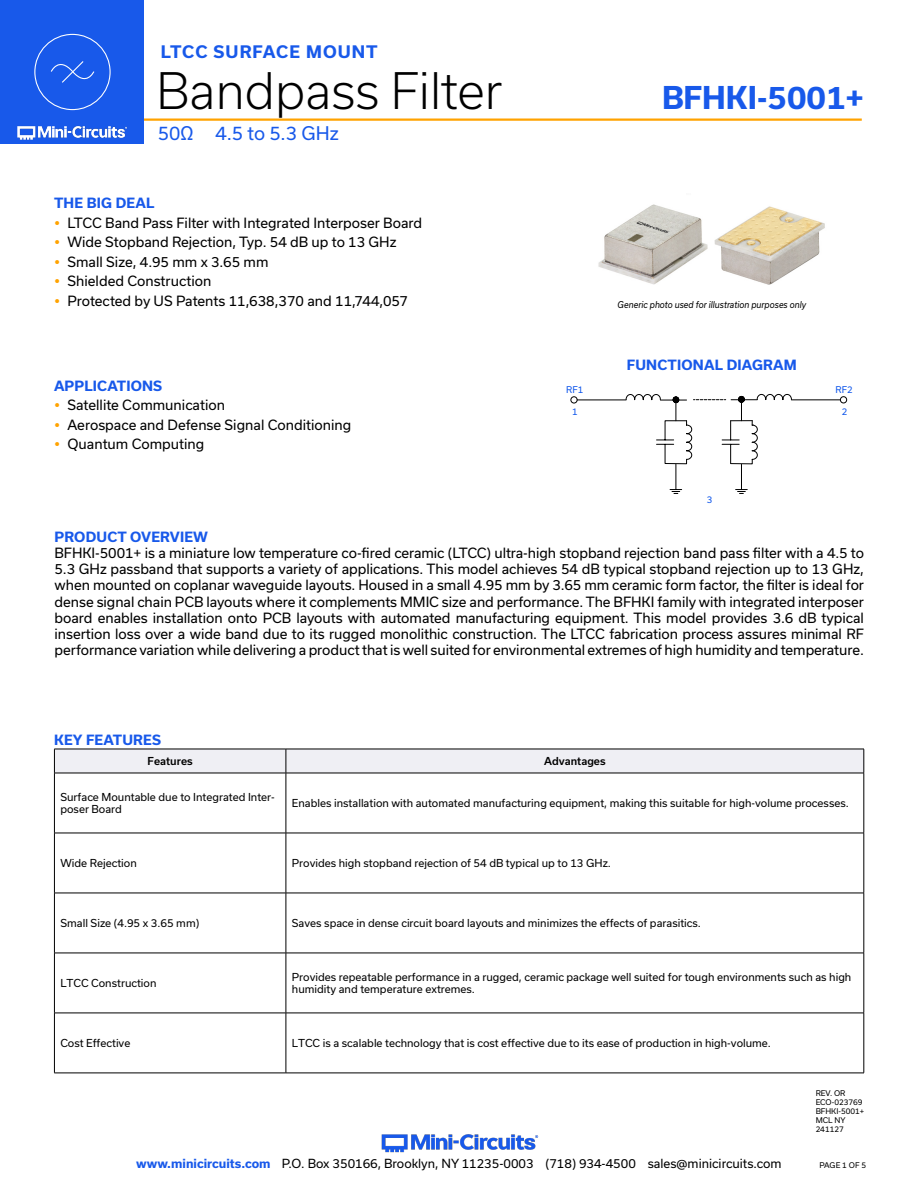
<style>
.page{position:relative;width:918px;height:1188px;background:#fff}
.page>*{position:absolute;margin:0;border:0;box-sizing:border-box;transform-origin:0 0}
.t1{font:300 48px "Usual";color:#000}
.t2{font:700 30px "Usual";color:#1859ea}
.t3{font:18px "Usual";color:#1859ea}
.t4{font:700 16.5px "Usual";letter-spacing:.065em;color:#1859ea}
.Regular_Copy{font:13.5px/16.2px "Usual";color:#000;text-align:justify}
.Blue_Headers{font:700 13.5px "Usual";letter-spacing:.015em;color:#1859ea}
.t5{font:12px "Usual";color:#000}
.Table_Body_Left_Justified{font:10.5px/12.6px "Usual";color:#000}
.Table_Header_Center{font:500 10.5px "Usual";color:#000}
.Generic_photo_disclaimer{font:italic 9px "Usual";color:#000;scale:.9 1}
.t6{font:8.85px "Usual";color:#1057eb}
.Revision{font:7.5px "Usual";color:#000}
.s1{font-weight:700;color:#1859ea}
</style>
<div class="page">
<img style="left:381px;top:1134px;width:158px;height:19px">
<hr style="left:129px;top:118px;width:733px;height:3px;background:#ffa300">
<div style="left:0;top:0;width:144px;height:144px;background:#1859ea"></div>
<img style="left:17px;top:120px;width:128px;height:20px">
<img style="left:598px;top:204px;width:227px;height:81px">
<svg style="left:54px;top:749px;width:811px;height:24px"></svg>
<hr style="left:54px;top:773px;width:232px;height:1px;background:#000">
<hr style="left:54px;top:773px;width:1px;height:60px;background:#000">
<hr style="left:286px;top:773px;width:578px;height:1px;background:#000">
<hr style="left:286px;top:773px;width:1px;height:60px;background:#000">
<hr style="left:864px;top:773px;width:1px;height:60px;background:#000">
<hr style="left:54px;top:833px;width:232px;height:1px;background:#000">
<hr style="left:54px;top:833px;width:1px;height:60px;background:#000">
<hr style="left:286px;top:833px;width:578px;height:1px;background:#000">
<hr style="left:286px;top:833px;width:1px;height:60px;background:#000">
<hr style="left:864px;top:833px;width:1px;height:60px;background:#000">
<hr style="left:54px;top:893px;width:232px;height:1px;background:#000">
<hr style="left:54px;top:893px;width:1px;height:60px;background:#000">
<hr style="left:286px;top:893px;width:578px;height:1px;background:#000">
<hr style="left:286px;top:893px;width:1px;height:60px;background:#000">
<hr style="left:864px;top:893px;width:1px;height:60px;background:#000">
<hr style="left:54px;top:953px;width:232px;height:1px;background:#000">
<hr style="left:54px;top:953px;width:1px;height:60px;background:#000">
<hr style="left:286px;top:953px;width:578px;height:1px;background:#000">
<hr style="left:286px;top:953px;width:1px;height:60px;background:#000">
<hr style="left:864px;top:953px;width:1px;height:60px;background:#000">
<hr style="left:54px;top:1013px;width:232px;height:1px;background:#000">
<hr style="left:54px;top:1013px;width:1px;height:60px;background:#000">
<hr style="left:286px;top:1013px;width:578px;height:1px;background:#000">
<hr style="left:286px;top:1013px;width:1px;height:60px;background:#000">
<hr style="left:864px;top:1013px;width:1px;height:60px;background:#000">
<hr style="left:54px;top:1073px;width:232px;height:1px;background:#000">
<hr style="left:286px;top:1073px;width:578px;height:1px;background:#000">
<div style="left:571px;top:396px;width:7px;height:7px;border:1px solid #000;border-radius:50%"></div>
<hr style="left:577px;top:400px;width:49px;height:1px;background:#000">
<div style="left:840px;top:396px;width:7px;height:7px;border:1px solid #000;border-radius:50%"></div>
<hr style="left:791px;top:399px;width:49px;height:1px;background:#000">
<svg style="left:625px;top:393px;width:167px;height:101px"></svg>
<div style="left:738px;top:396px;width:7px;height:7px;background:#000;border-radius:50%"></div>
<div style="left:34px;top:34px;width:77px;height:76px;border:1px solid #fff;border-radius:50%"></div>
<svg style="left:50px;top:61px;width:45px;height:22px"></svg>
<p class="t4" style="left:161px;top:42px;width:218px">LTCC SURFACE MOUNT</p>
<h1 class="t1" style="left:156px;top:63px;width:348px">Bandpass Filter</h1>
<h3 class="t3" style="left:158px;top:123px;width:182px">50Ω 4.5 to 5.3 GHz</h3>
<p class="Blue_Headers" style="left:54px;top:195px;width:102px">THE BIG DEAL</p>
<p class="Regular_Copy" style="left:68px;top:214px;width:356px">LTCC Band Pass Filter with Integrated Interposer Board</p>
<p class="Regular_Copy" style="left:68px;top:234px;width:331px">Wide Stopband Rejection, Typ. 54 dB up to 13 GHz</p>
<p class="Regular_Copy" style="left:68px;top:253px;width:203px">Small Size, 4.95 mm x 3.65 mm</p>
<p class="Regular_Copy" style="left:68px;top:273px;width:145px">Shielded Construction</p>
<p class="Regular_Copy" style="left:68px;top:292px;width:342px">Protected by US Patents 11,638,370 and 11,744,057</p>
<p class="Blue_Headers" style="left:54px;top:378px;width:110px">APPLICATIONS</p>
<p class="Regular_Copy" style="left:68px;top:397px;width:159px">Satellite Communication</p>
<p class="Regular_Copy" style="left:68px;top:416px;width:285px">Aerospace and Defense Signal Conditioning</p>
<p class="Regular_Copy" style="left:68px;top:436px;width:138px">Quantum Computing</p>
<h2 class="t2" style="left:662px;top:80px;width:203px">BFHKI-5001+</h2>
<p class="Generic_photo_disclaimer" style="left:618px;top:299px;width:211px">Generic photo used for illustration purposes only</p>
<p class="Blue_Headers" style="left:627px;top:357px;width:171px">FUNCTIONAL DIAGRAM</p>
<p class="t6" style="left:566px;top:385px;width:19px">RF1</p>
<p class="t6" style="left:836px;top:385px;width:19px">RF2</p>
<p class="t6" style="left:572px;top:406px;width:7px">1</p>
<p class="t6" style="left:842px;top:406px;width:7px">2</p>
<p class="t6" style="left:707px;top:495px;width:7px">3</p>
<p class="Blue_Headers" style="left:55px;top:529px;width:155px">PRODUCT OVERVIEW</p>
<p class="Regular_Copy" style="left:55px;top:545px;width:811px">BFHKI-5001+ is a miniature low temperature co-fired ceramic (LTCC) ultra-high stopband rejection band pass filter with a 4.5 to 5.3 GHz passband that supports a variety of applications. This model achieves 54 dB typical stopband rejection up to 13 GHz, when mounted on coplanar waveguide layouts. Housed in a small 4.95 mm by 3.65 mm ceramic form factor, the filter is ideal for dense signal chain PCB layouts where it complements MMIC size and performance. The BFHKI family with integrated interposer board enables installation onto PCB layouts with automated manufacturing equipment. This model provides 3.6 dB typical insertion loss over a wide band due to its rugged monolithic construction. The LTCC fabrication process assures minimal RF performance variation while delivering a product that is well suited for environmental extremes of high humidity and temperature.</p>
<p class="Blue_Headers" style="left:54px;top:733px;width:108px">KEY FEATURES</p>
<p class="Table_Header_Center" style="left:148px;top:755px;width:47px">Features</p>
<p class="Table_Header_Center" style="left:544px;top:755px;width:63px">Advantages</p>
<p class="Table_Body_Left_Justified" style="left:60px;top:790px;width:216px">Surface Mountable due to Integrated Inter&shy;poser Board</p>
<p class="Table_Body_Left_Justified" style="left:292px;top:797px;width:558px">Enables installation with automated manufacturing equipment, making this suitable for high-volume processes.</p>
<p class="Table_Body_Left_Justified" style="left:60px;top:857px;width:78px">Wide Rejection</p>
<p class="Table_Body_Left_Justified" style="left:292px;top:857px;width:321px">Provides high stopband rejection of 54 dB typical up to 13 GHz.</p>
<p class="Table_Body_Left_Justified" style="left:60px;top:917px;width:140px">Small Size (4.95 x 3.65 mm)</p>
<p class="Table_Body_Left_Justified" style="left:292px;top:917px;width:411px">Saves space in dense circuit board layouts and minimizes the effects of parasitics.</p>
<p class="Table_Body_Left_Justified" style="left:60px;top:977px;width:98px">LTCC Construction</p>
<p class="Table_Body_Left_Justified" style="left:292px;top:970px;width:561px">Provides repeatable performance in a rugged, ceramic package well suited for tough environments such as high humidity and temperature extremes.</p>
<p class="Table_Body_Left_Justified" style="left:60px;top:1037px;width:72px">Cost Effective</p>
<p class="Table_Body_Left_Justified" style="left:292px;top:1037px;width:481px">LTCC is a scalable technology that is cost effective due to its ease of production in high-volume.</p>
<p class="Revision" style="left:816px;top:1089px;width:31px">REV. OR</p>
<p class="Revision" style="left:816px;top:1098px;width:48px">ECO-023769</p>
<p class="Revision" style="left:816px;top:1107px;width:50px">BFHKI-5001+</p>
<p class="Revision" style="left:816px;top:1116px;width:31px">MCL NY</p>
<p class="Revision" style="left:816px;top:1125px;width:30px">241127</p>
<p class="t5" style="left:136px;top:1157px;width:647px"><span class="s1">www.minicircuits.com</span> P.O. Box 350166, Brooklyn, NY 11235-0003 (718) 934-4500 sales@minicircuits.com</p>
<p class="Revision" style="left:819px;top:1161px;width:48px">PAGE 1 OF 5</p>
</div>
